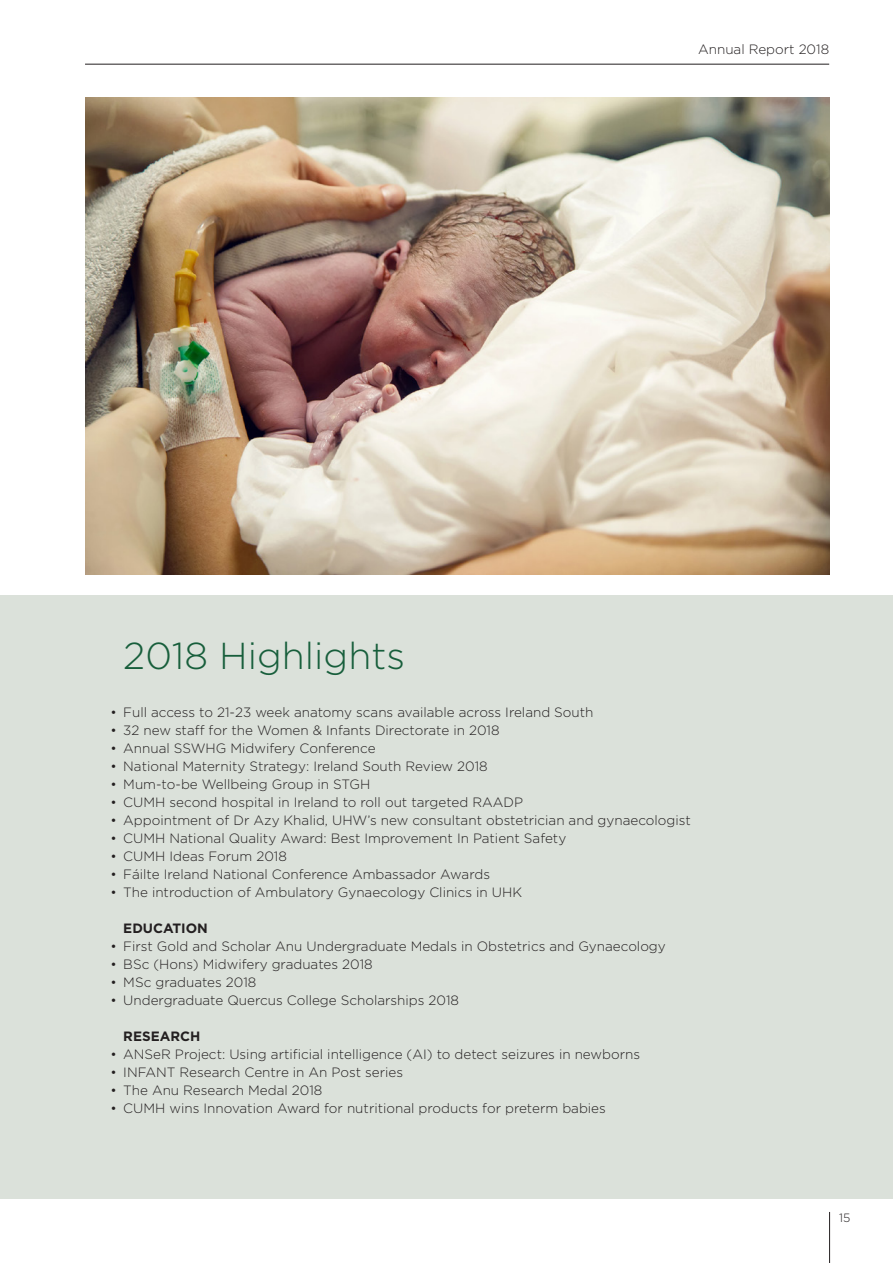
<style>
.page{position:relative;width:893px;height:1263px;background:#fff}
.page>*{position:absolute;margin:0;border:0;box-sizing:border-box;transform-origin:0 0}
.t1{font:300 37.5px "Gotham";color:#175e3b}
.t2{font:300 13.5px "Gotham";color:#231f20}
.t3{font:700 13.5px "Gotham";color:#231f20}
.t4{font:300 12px "Gotham";color:#231f20}
</style>
<div class="page">
<hr style="left:829px;top:1212px;width:1px;height:51px;background:#231f20">
<div style="left:0;top:595px;width:893px;height:604px;background:#dbe1da"></div>
<hr style="left:85px;top:64px;width:744px;height:1px;background:#231f20">
<img style="left:85px;top:98px;width:744px;height:476px">
<p class="t2" style="left:698px;top:42px;width:133px">Annual Report 2018</p>
<h1 class="t1" style="left:123px;top:635px;width:283px">2018 Highlights</h1>
<p class="t2" style="left:111px;top:705px;width:484px">• Full access to 21-23 week anatomy scans available across Ireland South</p>
<p class="t2" style="left:111px;top:723px;width:390px">• 32 new staff for the Women &amp; Infants Directorate in 2018</p>
<p class="t2" style="left:111px;top:741px;width:266px">• Annual SSWHG Midwifery Conference</p>
<p class="t2" style="left:111px;top:759px;width:379px">• National Maternity Strategy: Ireland South Review 2018</p>
<p class="t2" style="left:111px;top:777px;width:261px">• Mum-to-be Wellbeing Group in STGH</p>
<p class="t2" style="left:111px;top:795px;width:414px">• CUMH second hospital in Ireland to roll out targeted RAADP</p>
<p class="t2" style="left:111px;top:813px;width:582px">• Appointment of Dr Azy Khalid, UHW’s new consultant obstetrician and gynaecologist</p>
<p class="t2" style="left:111px;top:831px;width:457px">• CUMH National Quality Award: Best Improvement In Patient Safety</p>
<p class="t2" style="left:111px;top:849px;width:178px">• CUMH Ideas Forum 2018</p>
<p class="t2" style="left:111px;top:867px;width:381px">• Fáilte Ireland National Conference Ambassador Awards</p>
<p class="t2" style="left:111px;top:885px;width:413px">• The introduction of Ambulatory Gynaecology Clinics in UHK</p>
<p class="t3" style="left:123px;top:920px;width:86px">EDUCATION</p>
<p class="t2" style="left:111px;top:939px;width:557px">• First Gold and Scholar Anu Undergraduate Medals in Obstetrics and Gynaecology</p>
<p class="t2" style="left:111px;top:957px;width:264px">• BSc (Hons) Midwifery graduates 2018</p>
<p class="t2" style="left:111px;top:975px;width:147px">• MSc graduates 2018</p>
<p class="t2" style="left:111px;top:993px;width:350px">• Undergraduate Quercus College Scholarships 2018</p>
<p class="t3" style="left:123px;top:1028px;width:79px">RESEARCH</p>
<p class="t2" style="left:111px;top:1047px;width:531px">• ANSeR Project: Using artificial intelligence (AI) to detect seizures in newborns</p>
<p class="t2" style="left:111px;top:1065px;width:294px">• INFANT Research Centre in An Post series</p>
<p class="t2" style="left:111px;top:1083px;width:213px">• The Anu Research Medal 2018</p>
<p class="t2" style="left:111px;top:1101px;width:497px">• CUMH wins Innovation Award for nutritional products for preterm babies</p>
<p class="t4" style="left:839px;top:1211px;width:13px">15</p>
</div>
